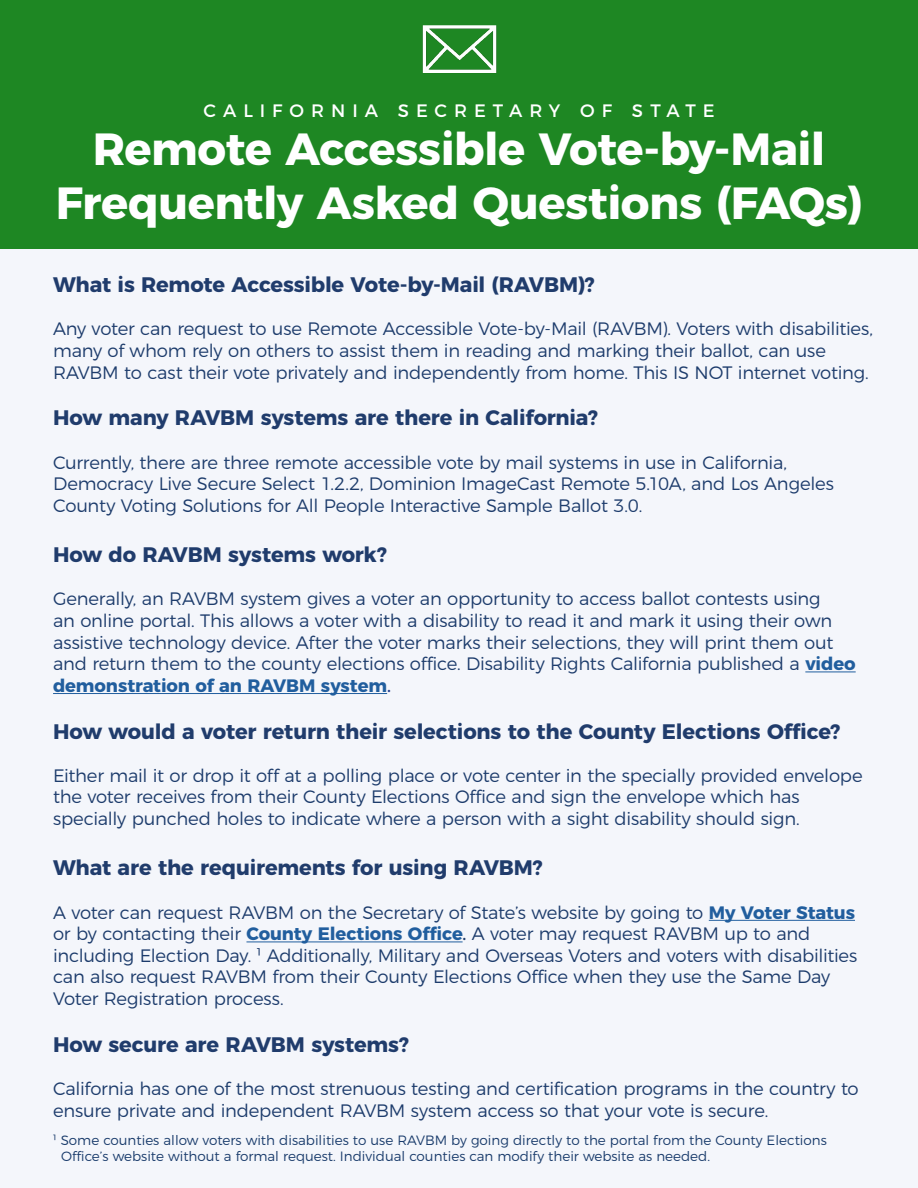
<style>
.page{position:relative;width:918px;height:1188px;background:#fff}
.page>*{position:absolute;margin:0;border:0;box-sizing:border-box;transform-origin:0 0}
.t1{font:700 45px/54px "Montserrat";letter-spacing:-.01em;color:#fff;text-align:center}
.t2{font:700 21px "Montserrat";letter-spacing:-.01em;color:#203c6c}
.t3{font:300 18px/21.6px "Montserrat";letter-spacing:-.015em;color:#1d3c6c}
.t4{font:18px "Montserrat";letter-spacing:.385em;color:#fff}
.t5{font:300 13.5px/16.2px "Montserrat";color:#1a3c6c}
.s1{font-weight:700;color:#215e9e}
.s2{font-weight:400;color:#25408f}
.s3{font-weight:400}
</style>
<div class="page">
<div style="left:0;top:192px;width:918px;height:996px;background:#f4f6fb"></div>
<hr style="left:805px;top:671px;width:51px;height:1px;background:#215e9e">
<hr style="left:53px;top:693px;width:334px;height:1px;background:#215e9e">
<hr style="left:709px;top:920px;width:146px;height:1px;background:#215e9e">
<hr style="left:246px;top:941px;width:217px;height:1px;background:#215e9e">
<div style="left:0;top:0;width:918px;height:248px;background:#1e8723"></div>
<img style="left:422px;top:25px;width:75px;height:48px">
<p class="t4" style="left:203px;top:96px;width:513px">CALIFORNIA SECRETARY OF STATE</p>
<h1 class="t1" style="left:56px;top:119px;width:808px">Remote Accessible Vote-by-Mail<br>Frequently Asked Questions (FAQs)</h1>
<h2 class="t2" style="left:53px;top:267px;width:543px">What is Remote Accessible Vote-by-Mail (RAVBM)?</h2>
<p class="t3" style="left:53px;top:317px;width:821px">Any voter can request to use Remote Accessible Vote-by-Mail (RAVBM). Voters with disabilities, many of whom rely on others to assist them in reading and marking their ballot, can use<br>RAVBM to cast their vote privately and independently from home. This IS NOT internet voting.</p>
<h2 class="t2" style="left:53px;top:401px;width:547px">How many RAVBM systems are there in California?</h2>
<p class="t3" style="left:53px;top:450px;width:782px">Currently, there are three remote accessible vote by mail systems in use in California,<br>Democracy Live Secure Select 1.2.2, Dominion ImageCast Remote 5.10A, and Los Angeles<br>County Voting Solutions for All People Interactive Sample Ballot 3.0.</p>
<h2 class="t2" style="left:53px;top:537px;width:336px">How do RAVBM systems work?</h2>
<p class="t3" style="left:53px;top:587px;width:804px">Generally, an RAVBM system gives a voter an opportunity to access ballot contests using<br>an online portal. This allows a voter with a disability to read it and mark it using their own assistive technology device. After the voter marks their selections, they will print them out and return them to the county elections ofce. Disability Rights California published a <span class="s1">video demonstration of an RAVBM system</span><span class="s2">.</span></p>
<h2 class="t2" style="left:53px;top:714px;width:789px">How would a voter return their selections to the County Elections Ofce?</h2>
<p class="t3" style="left:53px;top:763px;width:811px">Either mail it or drop it off at a polling place or vote center in the specially provided envelope the voter receives from their County Elections Ofce and sign the envelope which has specially punched holes to indicate where a person with a sight disability should sign.</p>
<h2 class="t2" style="left:53px;top:851px;width:491px">What are the requirements for using RAVBM?</h2>
<p class="t3" style="left:53px;top:900px;width:806px">A voter can request RAVBM on the Secretary of State’s website by going to <span class="s1">My Voter Status </span>or by contacting their <span class="s1">County Elections Ofce</span><span class="s3">.</span> A voter may request RAVBM up to and including Election Day. ¹ Additionally, Military and Overseas Voters and voters with disabilities can also request RAVBM from their County Elections Ofce when they use the Same Day Voter Registration process.</p>
<h2 class="t2" style="left:53px;top:1027px;width:358px">How secure are RAVBM systems?</h2>
<p class="t3" style="left:53px;top:1076px;width:807px">California has one of the most strenuous testing and certifcation programs in the country to ensure private and independent RAVBM system access so that your vote is secure.</p>
<p class="t5" style="left:61px;top:1131px;width:767px;text-indent:-8px">¹ Some counties allow voters with disabilities to use RAVBM by going directly to the portal from the County Elections<br>Ofce’s website without a formal request. Individual counties can modify their website as needed.</p>
</div>
